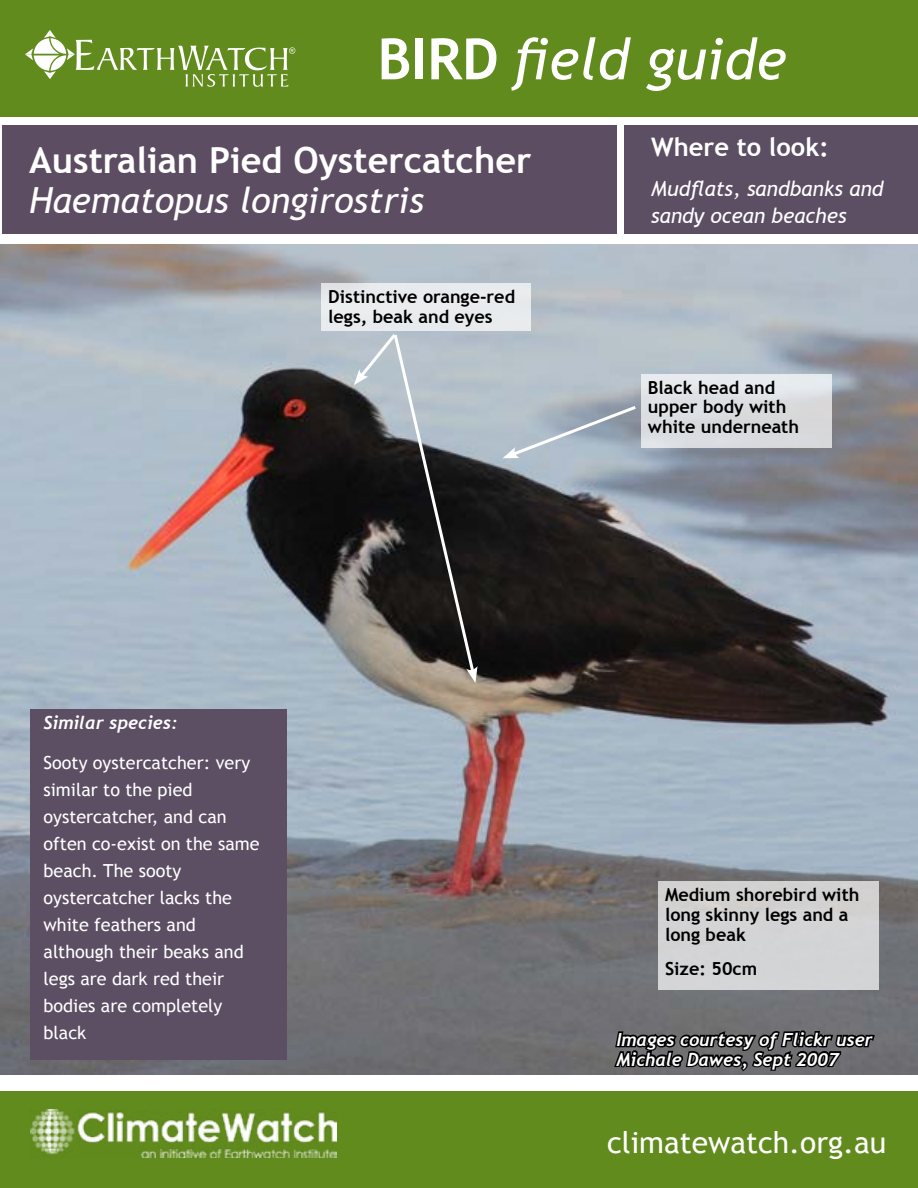
<style>
.page{position:relative;width:918px;height:1188px;background:#fff}
.page>*{position:absolute;margin:0;border:0;box-sizing:border-box;transform-origin:0 0}
.t1{font:italic 57px "Trebuchet MS";color:#fff}
.t2{font:700 36px "Trebuchet MS";color:#fff}
.t3{font:italic 36px "Trebuchet MS";color:#fff}
.t4{font:30px "Trebuchet MS";color:#fff}
.t5{font:700 25.5px "Trebuchet MS";color:#fff}
.t6{font:italic 21px/27px "Trebuchet MS";color:#fff}
.t7{font:18px/27px "Trebuchet MS";color:#fff}
.t8{font:700 18px/19.8px "Trebuchet MS";color:#000}
.t9{font:italic 700 18px/19.8px "Trebuchet";color:#fff}
.t10{font:13.5px "DINOT";color:#fff}
.s1{font-weight:700;font-style:normal}
</style>
<div class="page">
<img style="left:0;top:244px;width:918px;height:831px">
<div style="left:0;top:1092px;width:918px;height:96px;background:#618b1d"></div>
<div style="left:0;top:0;width:918px;height:117px;background:#618b1d"></div>
<div style="left:2px;top:125px;width:614px;height:109px;background:#5c4d62"></div>
<div style="left:624px;top:126px;width:294px;height:108px;background:#5c4e63"></div>
<svg style="left:25px;top:30px;width:270px;height:57px"></svg>
<div style="left:322px;top:283px;width:209px;height:47px;background:#e9ecee"></div>
<svg style="left:612px;top:1007px;width:265px;height:68px;background:#4d4c4f"></svg>
<div style="left:30px;top:709px;width:257px;height:350px;background:#5c4e63"></div>
<img style="left:31px;top:1110px;width:305px;height:48px">
<svg style="left:354px;top:331px;width:124px;height:352px;background:#5f6061"></svg>
<div style="left:641px;top:374px;width:191px;height:74px;background:linear-gradient(to bottom,#e6e9ec,#d5d6da)"></div>
<svg style="left:502px;top:403px;width:137px;height:55px;background:#a9b5c1"></svg>
<div style="left:658px;top:881px;width:221px;height:108px;background:#d3d4d5"></div>
<h1 class="t1" style="left:377px;top:25px;width:411px"><span class="s1">BIRD</span> field guide</h1>
<h2 class="t2" style="left:29px;top:138px;width:504px">Australian Pied Oystercatcher</h2>
<h2 class="t3" style="left:29px;top:178px;width:396px">Haematopus longirostris</h2>
<p class="t8" style="left:328px;top:287px;width:188px">Distinctive orange-red legs, beak and eyes</p>
<h3 class="t5" style="left:651px;top:131px;width:179px">Where to look:</h3>
<p class="t6" style="left:651px;top:175px;width:234px">Mudflats, sandbanks and sandy ocean beaches</p>
<p class="t8" style="left:648px;top:377px;width:153px">Black head and upper body with white underneath</p>
<p class="t9" style="left:44px;top:713px;width:136px">Similar species:</p>
<p class="t7" style="left:44px;top:749px;width:218px">Sooty oystercatcher: very similar to the pied oystercatcher, and can often co-exist on the same beach. The sooty oystercatcher lacks the white feathers and although their beaks and legs are dark red their bodies are completely black</p>
<p class="t8" style="left:665px;top:885px;width:196px">Medium shorebird with long skinny legs and a long beak</p>
<p class="t8" style="left:665px;top:959px;width:94px">Size: 50cm</p>
<p class="t9" style="left:616px;top:1030px;width:258px">Images courtesy of Flickr user<br>Michale Dawes, Sept 2007</p>
<h3 class="t4" style="left:607px;top:1124px;width:281px">climatewatch.org.au</h3>
<p class="t10" style="left:724px;top:1142px;width:177px">© Nadiah Roslan/Earthwatch</p>
</div>
